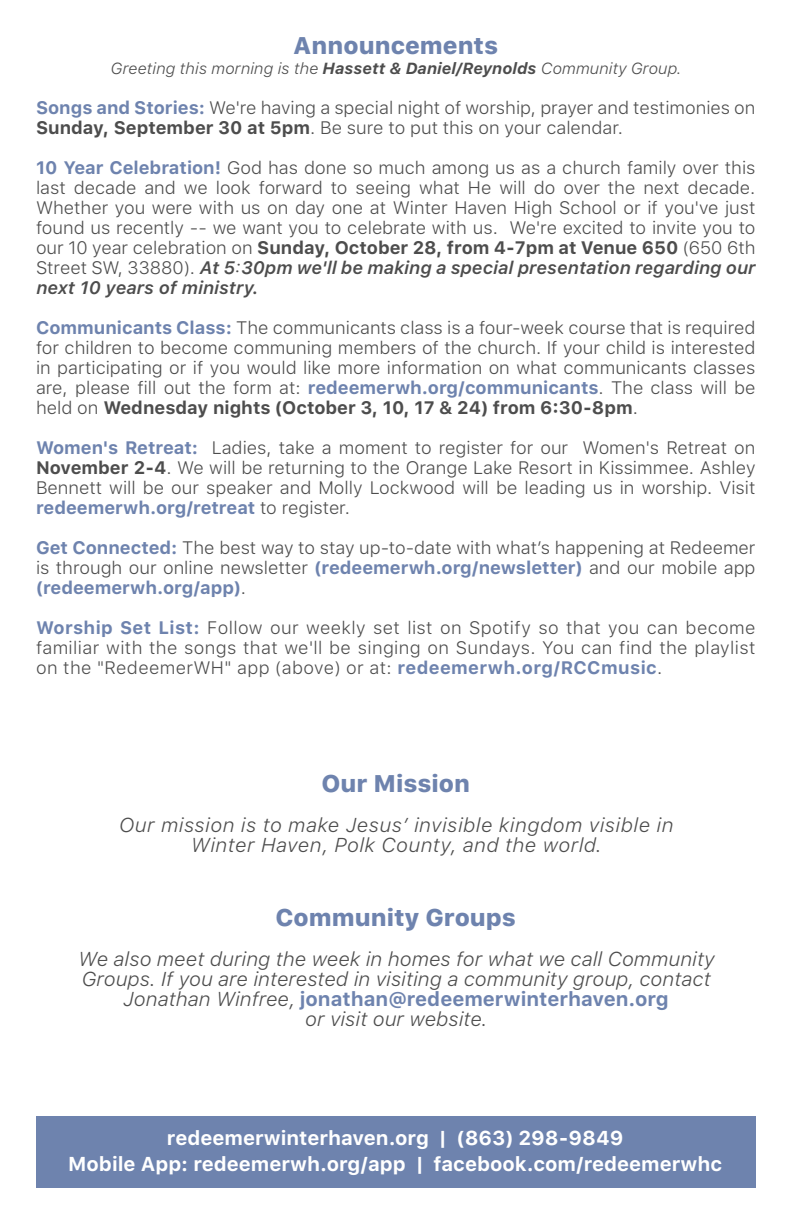
<style>
.page{position:relative;width:792px;height:1224px;background:#fff}
.page>*{position:absolute;margin:0;border:0;box-sizing:border-box;transform-origin:0 0}
.t1{font:800 24px "SFUI Text";color:#6e83ae}
.t2{font:italic 300 20px/20px "SFUI Text";color:#4d4d4d;text-align:center}
.t3{font:700 20px/26px "SFUI Text";color:#fff;text-align:center}
.t4{font:italic 300 20px/20px "SFUI Text";letter-spacing:.02em;color:#4d4d4d;text-align:center}
.t5{font:300 18px/20px "SFUI Text";color:#4d4d4d;text-align:justify}
.t6{font:italic 300 16px "SFUI Text";color:#4d4d4d}
.s1{font-weight:700}
.s2{font-weight:700;color:#6e83ae}
.s3{font-weight:600;font-style:italic}
.s4{font-weight:700;font-style:normal;color:#6e83ae}
</style>
<div class="page">
<div style="left:36px;top:1116px;width:720px;height:72px;background:#6e83ae"></div>
<h1 class="t1" style="left:293px;top:31px;width:206px">Announcements</h1>
<p class="t6" style="left:110px;top:59px;width:573px">Greeting this morning is the <span class="s1">Hassett &amp; Daniel/Reynolds</span> Community Group.</p>
<p class="t5" style="left:36px;top:98px;width:721px"><span class="s2">Songs and Stories:</span> We're having a special night of worship, prayer and testimonies on<br><span class="s1">Sunday, September 30 at 5pm</span>. Be sure to put this on your calendar.</p>
<p class="t5" style="left:36px;top:158px;width:721px"><span class="s2">10 Year Celebration!</span> God has done so much among us as a church family over this last decade and we look forward to seeing what He will do over the next decade.<br>Whether you were with us on day one at Winter Haven High School or if you've just found us recently -- we want you to celebrate with us. We're excited to invite you to our 10 year celebration on <span class="s1">Sunday, October 28, from 4-7pm at Venue 650</span> (650 6th Street SW, 33880). <span class="s3">At 5:30pm we'll be making a special presentation regarding our next 10 years of ministry.</span></p>
<p class="t5" style="left:36px;top:318px;width:721px"><span class="s2">Communicants Class:</span> The communicants class is a four-week course that is required for children to become communing members of the church. If your child is interested in participating or if you would like more information on what communicants classes are, please fill out the form at: <span class="s2">redeemerwh.org/communicants</span>. The class will be held on <span class="s1">Wednesday nights (October 3, 10, 17 &amp; 24) from 6:30-8pm</span>.</p>
<p class="t5" style="left:36px;top:438px;width:721px"><span class="s2">Women's Retreat:</span> Ladies, take a moment to register for our Women's Retreat on <span class="s1">November 2-4</span>. We will be returning to the Orange Lake Resort in Kissimmee. Ashley Bennett will be our speaker and Molly Lockwood will be leading us in worship. Visit <span class="s2">redeemerwh.org/retreat</span> to register.</p>
<p class="t5" style="left:36px;top:538px;width:721px"><span class="s2">Get Connected:</span> The best way to stay up-to-date with what’s happening at Redeemer is through our online newsletter <span class="s2">(redeemerwh.org/newsletter)</span> and our mobile app <span class="s2">(redeemerwh.org/app)</span>.</p>
<p class="t5" style="left:36px;top:618px;width:721px"><span class="s2">Worship Set List:</span> Follow our weekly set list on Spotify so that you can become familiar with the songs that we'll be singing on Sundays. You can find the playlist on the "RedeemerWH" app (above) or at: <span class="s2">redeemerwh.org/RCCmusic</span>.</p>
<h1 class="t1" style="left:321px;top:769px;width:150px">Our Mission</h1>
<p class="t4" style="left:119px;top:815px;width:556px">Our mission is to make Jesus’ invisible kingdom visible in<br>Winter Haven, Polk County, and the world.</p>
<h1 class="t1" style="left:275px;top:903px;width:242px">Community Groups</h1>
<p class="t2" style="left:78px;top:949px;width:638px">We also meet during the week in homes for what we call Community Groups. If you are interested in visiting a community group, contact Jonathan Winfree, <span class="s4">jonathan@redeemerwinterhaven.org<br></span>or visit our website.</p>
<p class="t3" style="left:68px;top:1125px;width:656px">redeemerwinterhaven.org | (863) 298-9849<br>Mobile App: redeemerwh.org/app | facebook.com/redeemerwhc</p>
</div>
